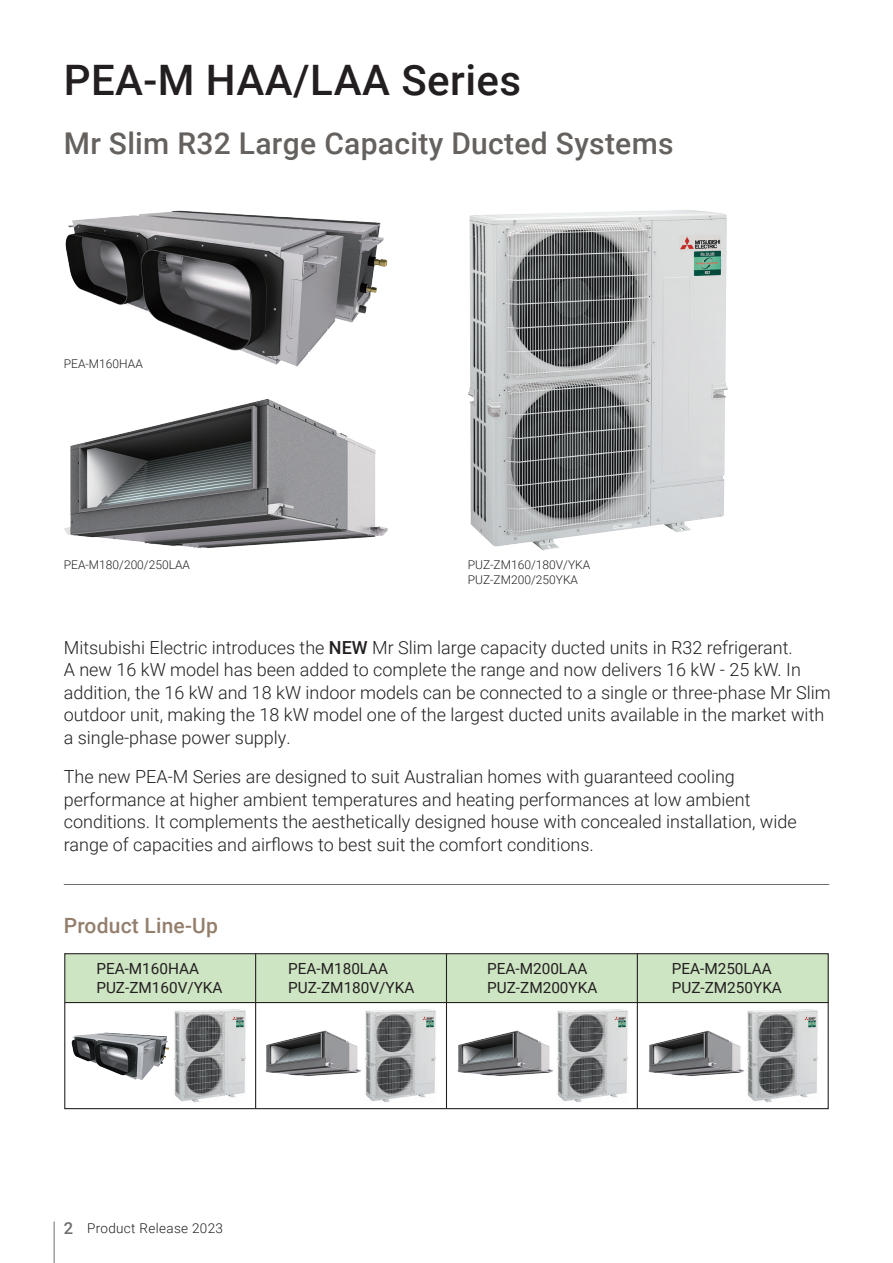
<style>
.page{position:relative;width:893px;height:1263px;background:#fff}
.page>*{position:absolute;margin:0;border:0;box-sizing:border-box;transform-origin:0 0}
.t1{font:500 42px "Roboto";letter-spacing:.01em;color:#231f20}
.t2{font:500 30px "Roboto";letter-spacing:.01em;color:#65615e}
.t3{font:500 21px "Roboto";letter-spacing:.01em;color:#947f6d}
.t4{font:300 18px/22.5px "Roboto";color:#231f20}
.t5{font:15.3px/18.5px "Roboto";color:#231f20}
.t6{font:300 13.5px "Roboto";letter-spacing:.025em;color:#231f20}
.t7{font:300 12px "Roboto";color:#231f20}
.s1{font-weight:500}
.s2{font-weight:500;font-size:16.5px;color:#6c6d70}
</style>
<div class="page">
<hr style="left:54px;top:1221px;width:1px;height:42px;background:#6c6d70">
<div style="left:65px;top:954px;width:763px;height:48px;background:#cde5c3"></div>
<div style="left:64px;top:953px;width:765px;height:156px;border:1px solid #231f20"></div>
<hr style="left:65px;top:1002px;width:763px;height:1px;background:#231f20">
<hr style="left:255px;top:954px;width:1px;height:155px;background:#231f20">
<hr style="left:446px;top:954px;width:1px;height:155px;background:#231f20">
<hr style="left:637px;top:954px;width:1px;height:155px;background:#231f20">
<img style="left:265px;top:1031px;width:97px;height:45px">
<img style="left:365px;top:1009px;width:71px;height:93px">
<img style="left:456px;top:1031px;width:97px;height:45px">
<img style="left:557px;top:1009px;width:71px;height:93px">
<img style="left:647px;top:1031px;width:97px;height:45px">
<img style="left:747px;top:1009px;width:71px;height:93px">
<img style="left:71px;top:1033px;width:98px;height:47px">
<img style="left:174px;top:1009px;width:72px;height:93px">
<img style="left:65px;top:210px;width:323px;height:157px">
<img style="left:64px;top:399px;width:324px;height:150px">
<img style="left:468px;top:210px;width:260px;height:340px">
<hr style="left:64px;top:884px;width:765px;height:1px;background:#6c6d70">
<p class="t1" style="left:64px;top:51px;width:459px">PEA-M HAA/LAA Series</p>
<p class="t2" style="left:64px;top:122px;width:611px">Mr Slim R32 Large Capacity Ducted Systems</p>
<p class="t7" style="left:64px;top:355px;width:81px">PEA-M160HAA</p>
<p class="t7" style="left:64px;top:557px;width:128px">PEA-M180/200/250LAA</p>
<p class="t7" style="left:468px;top:557px;width:124px">PUZ-ZM160/180V/YKA</p>
<p class="t7" style="left:468px;top:572px;width:112px">PUZ-ZM200/250YKA</p>
<p class="t4" style="left:64px;top:635px;width:768px">Mitsubishi Electric introduces the <span class="s1">NEW</span> Mr Slim large capacity ducted units in R32 refrigerant.<br>A new 16 kW model has been added to complete the range and now delivers 16 kW - 25 kW. In addition, the 16 kW and 18 kW indoor models can be connected to a single or three-phase Mr Slim outdoor unit, making the 18 kW model one of the largest ducted units available in the market with a single-phase power supply.</p>
<p class="t4" style="left:64px;top:765px;width:734px">The new PEA-M Series are designed to suit Australian homes with guaranteed cooling performance at higher ambient temperatures and heating performances at low ambient conditions. It complements the aesthetically designed house with concealed installation, wide range of capacities and airflows to best suit the comfort conditions.</p>
<p class="t3" style="left:64px;top:911px;width:156px">Product Line-Up</p>
<p class="t5" style="left:96px;top:959px;width:128px">PEA-M160HAA<br>PUZ-ZM160V/YKA</p>
<p class="t5" style="left:288px;top:959px;width:128px">PEA-M180LAA<br>PUZ-ZM180V/YKA</p>
<p class="t5" style="left:487px;top:959px;width:112px">PEA-M200LAA<br>PUZ-ZM200YKA</p>
<p class="t5" style="left:672px;top:959px;width:112px">PEA-M250LAA<br>PUZ-ZM250YKA</p>
<p class="t6" style="left:64px;top:1219px;width:161px"><span class="s2">2</span> Product Release 2023</p>
</div>
